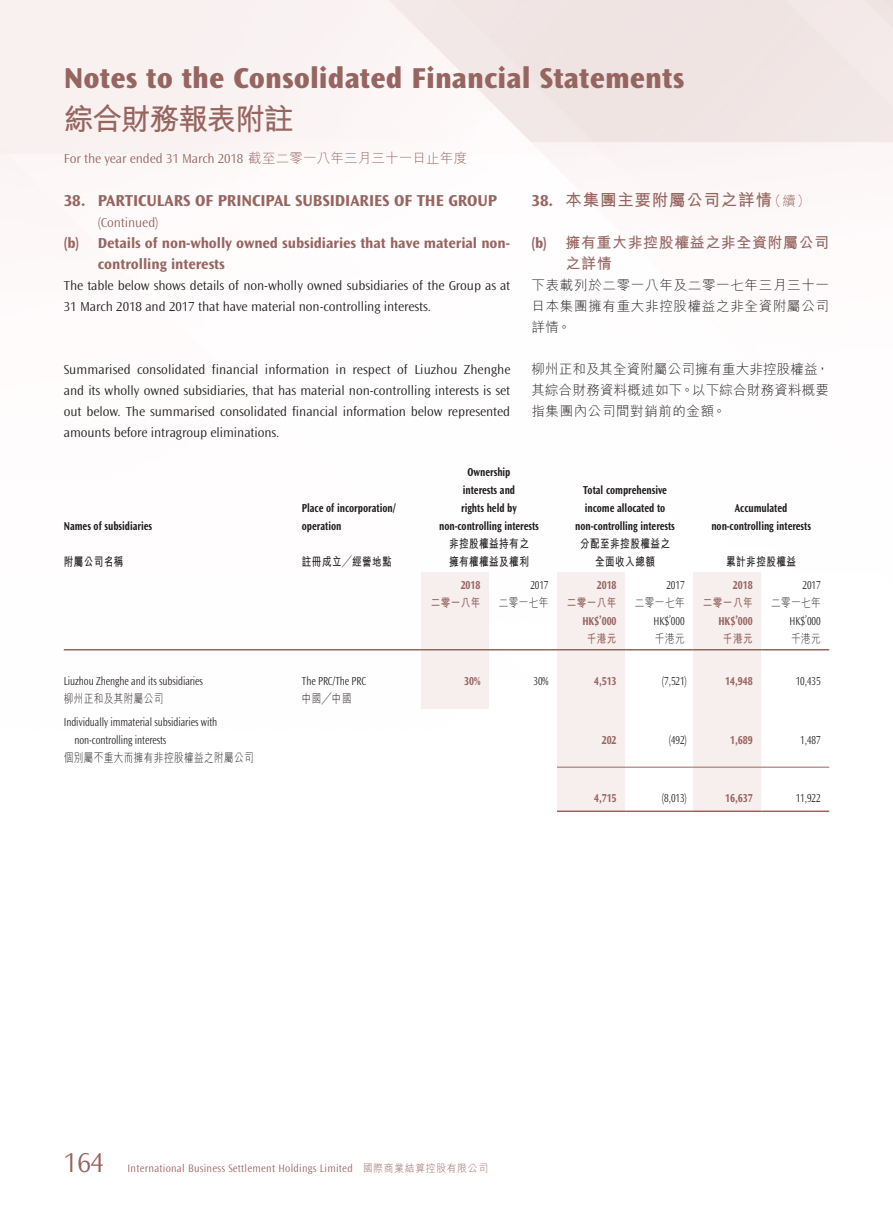
<style>
.page{position:relative;width:893px;height:1212px;background:#fff}
.page>*{position:absolute;margin:0;border:0;box-sizing:border-box;transform-origin:0 0}
.t1{font:800 30px "Ocean Sans Std";color:#976560}
.t2{font:700 30px "M Hei HK";letter-spacing:-.05em;color:#976560}
.t3{font:300 28.5px "Ocean Sans Std";color:#976560}
.Heading_1{font:700 16.5px "Ocean Sans Std";letter-spacing:-.005em;color:#976560}
.C_Heading_1{font:700 16.5px "M Hei HK";letter-spacing:.045em;color:#976560}
.Heading_2{font:700 15px/21px "Ocean Sans Std";letter-spacing:-.005em;color:#976560}
.C_Heading_2{font:700 15px/21px "M Hei HK";letter-spacing:.035em;color:#976560}
.Body_Text{font:300 13.5px/21px "Ocean Sans Std";letter-spacing:-.005em;color:#231f20}
.C_Body_Text{font:300 13.5px/21px "M Hei HK";letter-spacing:.045em;color:#231f20;text-align:justify}
.Heading_1-2{font:300 13.5px "Ocean Sans Std";letter-spacing:-.01em;color:#976560}
.Body_Text-2{font:700 12px "Ocean Sans Std";letter-spacing:-.005em;color:#231f20;scale:.8 1}
.Body_Text-3{font:300 12px/18px "Ocean Sans Std";letter-spacing:-.005em;color:#231f20;scale:.8 1}
.Body_Text-4{font:700 12px "Ocean Sans Std";letter-spacing:-.005em;color:#976560;scale:.8 1}
.Body_Text-5{font:300 12px "M Hei HK";letter-spacing:.045em;color:#231f20;scale:.8 1}
.Body_Text-6{font:700 12px "M Hei HK";letter-spacing:.045em;color:#231f20;scale:.8 1}
.Body_Text-7{font:700 12px "M Hei HK";letter-spacing:.045em;color:#976560;scale:.8 1}
.t4{font:300 11.25px "Ocean Sans Std";letter-spacing:.025em;color:#976560;scale:.93 1}
.s1{font-family:"M Hei HK"}
.s2{font-family:"Ocean Sans Std"}
.s3{font-weight:300;font-size:13.5px}
.s4{font-family:"M Hei HK";font-size:10.5px}
</style>
<div class="page">
<svg style="left:421px;top:572px;width:340px;height:238px;fill:#f7eeee"></svg>
<hr style="left:64px;top:649px;width:238px;height:1px;background:#976560">
<hr style="left:302px;top:649px;width:119px;height:1px;background:#976560">
<hr style="left:421px;top:649px;width:68px;height:1px;background:#976560">
<hr style="left:489px;top:649px;width:68px;height:1px;background:#976560">
<hr style="left:557px;top:649px;width:68px;height:1px;background:#976560">
<hr style="left:625px;top:649px;width:68px;height:1px;background:#976560">
<hr style="left:693px;top:649px;width:68px;height:1px;background:#976560">
<hr style="left:761px;top:649px;width:68px;height:1px;background:#976560">
<hr style="left:557px;top:767px;width:68px;height:1px;background:#976560">
<hr style="left:625px;top:767px;width:68px;height:1px;background:#976560">
<hr style="left:693px;top:767px;width:68px;height:1px;background:#976560">
<hr style="left:761px;top:767px;width:68px;height:1px;background:#976560">
<hr style="left:557px;top:810px;width:68px;height:2px;background:#976560">
<hr style="left:625px;top:810px;width:68px;height:2px;background:#976560">
<hr style="left:693px;top:810px;width:68px;height:2px;background:#976560">
<hr style="left:761px;top:810px;width:68px;height:2px;background:#976560">
<h1 class="t1" style="left:64px;top:61px;width:622px">Notes to the Consolidated Financial Statements</h1>
<h1 class="t2" style="left:64px;top:97px;width:231px">綜合財務報表附註</h1>
<p class="Heading_1-2" style="left:64px;top:151px;width:405px">For the year ended 31 March 2018 <span class="s1">截至二零一八年三月三十一日止年度</span></p>
<p class="Heading_1" style="left:64px;top:191px;width:435px">38. PARTICULARS OF PRINCIPAL SUBSIDIARIES OF THE GROUP</p>
<p class="Heading_1-2" style="left:98px;top:215px;width:62px">(Continued)</p>
<p class="Heading_2" style="left:98px;top:233px;width:414px;text-indent:-34px">(b) Details of non-wholly owned subsidiaries that have material non&shy;controlling interests</p>
<p class="Body_Text" style="left:64px;top:275px;width:448px">The table below shows details of non-wholly owned subsidiaries of the Group as at<br>31 March 2018 and 2017 that have material non-controlling interests.</p>
<p class="Body_Text" style="left:64px;top:359px;width:448px;text-align:justify">Summarised consolidated financial information in respect of Liuzhou Zhenghe and its wholly owned subsidiaries, that has material non-controlling interests is set out below. The summarised consolidated financial information below represented amounts before intragroup eliminations.</p>
<p class="C_Heading_1" style="left:531px;top:188px;width:280px"><span class="s2">38.</span> 本集團主要附屬公司之詳情<span class="s3">（續）</span></p>
<p class="C_Heading_2" style="left:566px;top:231px;width:265px;text-indent:-34px"><span class="s2">(b)</span> 擁有重大非控股權益之非全資附屬公司之詳情</p>
<p class="C_Body_Text" style="left:531px;top:274px;width:299px">下表載列於二零一八年及二零一七年三月三十一日本集團擁有重大非控股權益之非全資附屬公司詳情。</p>
<p class="C_Body_Text" style="left:531px;top:358px;width:299px">柳州正和及其全資附屬公司擁有重大非控股權益，其綜合財務資料概述如下。以下綜合財務資料概要指集團內公司間對銷前的金額。</p>
<p class="Body_Text-2" style="left:64px;top:520px;width:112px">Names of subsidiaries</p>
<p class="Body_Text-2" style="left:302px;top:502px;width:119px">Place of incorporation/</p>
<p class="Body_Text-2" style="left:302px;top:520px;width:51px">operation</p>
<p class="Body_Text-6" style="left:64px;top:553px;width:76px">附屬公司名稱</p>
<p class="Body_Text-6" style="left:302px;top:553px;width:114px">註冊成立╱經營地點</p>
<p class="Body_Text-2" style="left:467px;top:466px;width:55px">Ownership</p>
<p class="Body_Text-2" style="left:463px;top:484px;width:67px">interests and</p>
<p class="Body_Text-2" style="left:461px;top:502px;width:71px">rights held by</p>
<p class="Body_Text-2" style="left:439px;top:520px;width:126px">non-controlling interests</p>
<p class="Body_Text-6" style="left:449px;top:535px;width:101px">非控股權益持有之</p>
<p class="Body_Text-6" style="left:449px;top:553px;width:101px">擁有權權益及權利</p>
<p class="Body_Text-2" style="left:583px;top:484px;width:106px">Total comprehensive</p>
<p class="Body_Text-2" style="left:585px;top:502px;width:102px">income allocated to</p>
<p class="Body_Text-2" style="left:575px;top:520px;width:126px">non-controlling interests</p>
<p class="Body_Text-2" style="left:735px;top:502px;width:67px">Accumulated</p>
<p class="Body_Text-2" style="left:711px;top:520px;width:126px">non-controlling interests</p>
<p class="Body_Text-6" style="left:580px;top:535px;width:114px">分配至非控股權益之</p>
<p class="Body_Text-6" style="left:595px;top:553px;width:76px">全面收入總額</p>
<p class="Body_Text-6" style="left:726px;top:553px;width:89px">累計非控股權益</p>
<p class="Body_Text-4" style="left:461px;top:578px;width:26px">2018</p>
<p class="Body_Text-3" style="left:530px;top:576px;width:24px">2017</p>
<p class="Body_Text-4" style="left:597px;top:578px;width:26px">2018</p>
<p class="Body_Text-3" style="left:666px;top:576px;width:24px">2017</p>
<p class="Body_Text-4" style="left:733px;top:578px;width:26px">2018</p>
<p class="Body_Text-3" style="left:802px;top:576px;width:24px">2017</p>
<p class="Body_Text-7" style="left:431px;top:593px;width:64px">二零一八年</p>
<p class="Body_Text-5" style="left:499px;top:596px;width:64px">二零一七年</p>
<p class="Body_Text-7" style="left:567px;top:593px;width:64px">二零一八年</p>
<p class="Body_Text-5" style="left:635px;top:596px;width:64px">二零一七年</p>
<p class="Body_Text-7" style="left:703px;top:593px;width:64px">二零一八年</p>
<p class="Body_Text-5" style="left:771px;top:596px;width:64px">二零一七年</p>
<p class="Body_Text-4" style="left:582px;top:614px;width:44px">HK$’000</p>
<p class="Body_Text-3" style="left:653px;top:612px;width:40px">HK$’000</p>
<p class="Body_Text-4" style="left:718px;top:614px;width:44px">HK$’000</p>
<p class="Body_Text-3" style="left:789px;top:612px;width:40px">HK$’000</p>
<p class="Body_Text-7" style="left:587px;top:629px;width:39px">千港元</p>
<p class="Body_Text-5" style="left:655px;top:632px;width:39px">千港元</p>
<p class="Body_Text-7" style="left:723px;top:629px;width:39px">千港元</p>
<p class="Body_Text-5" style="left:791px;top:632px;width:39px">千港元</p>
<p class="Body_Text-3" style="left:64px;top:672px;width:175px">Liuzhou Zhenghe and its subsidiaries</p>
<p class="Body_Text-3" style="left:302px;top:672px;width:81px">The PRC/The PRC</p>
<p class="Body_Text-4" style="left:464px;top:674px;width:22px">30%</p>
<p class="Body_Text-3" style="left:533px;top:672px;width:20px">30%</p>
<p class="Body_Text-4" style="left:594px;top:674px;width:30px">4,513</p>
<p class="Body_Text-3" style="left:662px;top:672px;width:33px">(7,521)</p>
<p class="Body_Text-4" style="left:725px;top:674px;width:36px">14,948</p>
<p class="Body_Text-3" style="left:796px;top:672px;width:33px">10,435</p>
<p class="Body_Text-5" style="left:64px;top:692px;width:126px">柳州正和及其附屬公司</p>
<p class="Body_Text-5" style="left:302px;top:692px;width:64px">中國╱中國</p>
<p class="Body_Text-3" style="left:74px;top:713px;width:180px;text-indent:-11px">Individually immaterial subsidiaries with non-controlling interests</p>
<p class="Body_Text-4" style="left:602px;top:733px;width:20px">202</p>
<p class="Body_Text-3" style="left:669px;top:731px;width:24px">(492)</p>
<p class="Body_Text-4" style="left:730px;top:733px;width:30px">1,689</p>
<p class="Body_Text-3" style="left:800px;top:731px;width:27px">1,487</p>
<p class="Body_Text-5" style="left:64px;top:751px;width:239px">個別屬不重大而擁有非控股權益之附屬公司</p>
<p class="Body_Text-4" style="left:594px;top:791px;width:30px">4,715</p>
<p class="Body_Text-3" style="left:662px;top:789px;width:33px">(8,013)</p>
<p class="Body_Text-4" style="left:725px;top:791px;width:36px">16,637</p>
<p class="Body_Text-3" style="left:796px;top:789px;width:33px">11,922</p>
<h2 class="t3" style="left:64px;top:1146px;width:42px">164</h2>
<p class="t4" style="left:127px;top:1162px;width:389px">International Business Settlement Holdings Limited <span class="s4">國際商業結算控股有限公司</span></p>
</div>
